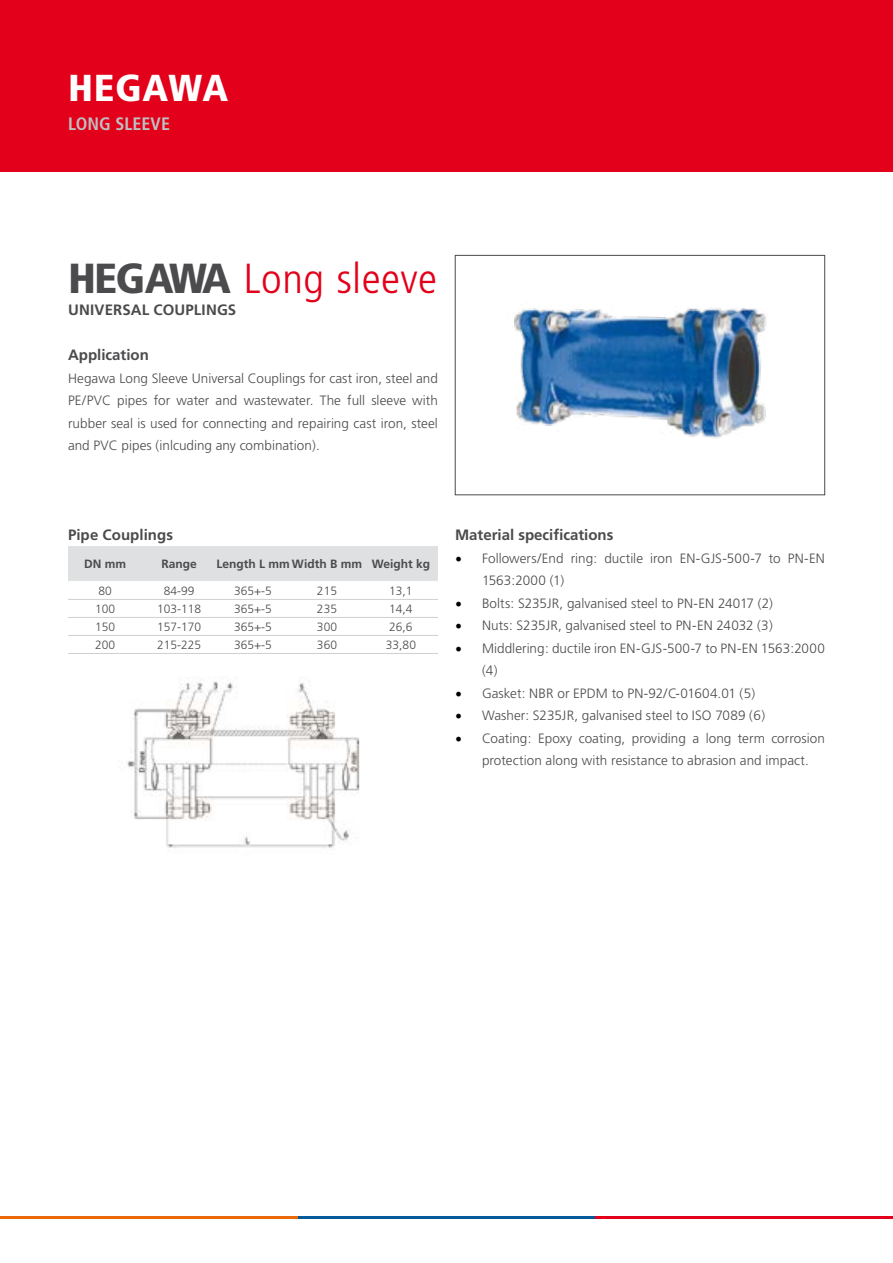
<style>
.page{position:relative;width:893px;height:1263px;background:#fff}
.page>*{position:absolute;margin:0;border:0;box-sizing:border-box;transform-origin:0 0}
.t1{font:300 condensed 42px "Frutiger";letter-spacing:.01em;color:#e2001a;scale:1.06 1}
.t2{font:700 37.5px "Myriad Pro";letter-spacing:-.06em;color:#fff}
.t3{font:900 condensed 37.5px "Frutiger";letter-spacing:.02em;color:#fff;scale:1.06 1}
.t4{font:700 condensed 18px "Frutiger";color:#bdbfc0}
.t5{font:700 15px "Frutiger";color:#4b4b4d}
.t6{font:300 13.5px/22.5px "Frutiger";color:#4b4b4d}
.t7{font:300 12px "Frutiger";color:#4b4b4d}
.t8{font:700 12px "Frutiger";color:#4b4b4d}
.s1{font-weight:900;color:#4b4b4d}
.s2{font-family:"Minion Pro";font-weight:400;font-size:18px;color:#000}
</style>
<div class="page">
<div style="left:455px;top:255px;width:370px;height:240px;border:1px solid #4b4b4d"></div>
<img style="left:514px;top:308px;width:253px;height:131px">
<img style="left:127px;top:676px;width:233px;height:173px">
<div style="left:68px;top:546px;width:370px;height:35px;background:#dfe0e1"></div>
<hr style="left:68px;top:599px;width:74px;height:1px;background:#cfd0d1">
<hr style="left:142px;top:599px;width:74px;height:1px;background:#cfd0d1">
<hr style="left:216px;top:599px;width:74px;height:1px;background:#cfd0d1">
<hr style="left:290px;top:599px;width:74px;height:1px;background:#cfd0d1">
<hr style="left:364px;top:599px;width:74px;height:1px;background:#cfd0d1">
<hr style="left:68px;top:617px;width:74px;height:1px;background:#cfd0d1">
<hr style="left:142px;top:617px;width:74px;height:1px;background:#cfd0d1">
<hr style="left:216px;top:617px;width:74px;height:1px;background:#cfd0d1">
<hr style="left:290px;top:617px;width:74px;height:1px;background:#cfd0d1">
<hr style="left:364px;top:617px;width:74px;height:1px;background:#cfd0d1">
<hr style="left:68px;top:635px;width:74px;height:1px;background:#cfd0d1">
<hr style="left:142px;top:635px;width:74px;height:1px;background:#cfd0d1">
<hr style="left:216px;top:635px;width:74px;height:1px;background:#cfd0d1">
<hr style="left:290px;top:635px;width:74px;height:1px;background:#cfd0d1">
<hr style="left:364px;top:635px;width:74px;height:1px;background:#cfd0d1">
<hr style="left:68px;top:653px;width:74px;height:1px;background:#cfd0d1">
<hr style="left:142px;top:653px;width:74px;height:1px;background:#cfd0d1">
<hr style="left:216px;top:653px;width:74px;height:1px;background:#cfd0d1">
<hr style="left:290px;top:653px;width:74px;height:1px;background:#cfd0d1">
<hr style="left:364px;top:653px;width:74px;height:1px;background:#cfd0d1">
<div style="left:0;top:0;width:893px;height:172px;background:#e2001a"></div>
<hr style="left:298px;top:1216px;width:297px;height:2px;background:#005b9a">
<hr style="left:595px;top:1216px;width:298px;height:2px;background:#e2001a">
<hr style="left:0;top:1216px;width:298px;height:2px;background:#eb690b">
<h2 class="t2" style="left:85px;top:45px;width:140px">HEGAWA</h2>
<h2 class="t3" style="left:68px;top:66px;width:153px">HEGAWA</h2>
<h3 class="t4" style="left:68px;top:113px;width:104px">LONG SLEEVE</h3>
<h1 class="t1" style="left:68px;top:254px;width:350px"><span class="s1">HEGAWA</span> Long sleeve</h1>
<p class="t5" style="left:68px;top:301px;width:170px">UNIVERSAL COUPLINGS</p>
<p class="t5" style="left:68px;top:346px;width:82px">Application</p>
<p class="t6" style="left:68px;top:367px;width:371px;text-align:justify">Hegawa Long Sleeve Universal Couplings for cast iron, steel and PE/PVC pipes for water and wastewater. The full sleeve with rubber seal is used for connecting and repairing cast iron, steel and PVC pipes (inlcuding any combination).</p>
<p class="t5" style="left:68px;top:526px;width:107px">Pipe Couplings</p>
<p class="t8" style="left:84px;top:557px;width:43px">DN mm</p>
<p class="t8" style="left:161px;top:557px;width:37px">Range</p>
<p class="t8" style="left:216px;top:557px;width:215px">Length L mm Width B mm Weight kg</p>
<p class="t7" style="left:98px;top:584px;width:15px">80</p>
<p class="t7" style="left:164px;top:584px;width:32px">84-99</p>
<p class="t7" style="left:234px;top:584px;width:39px">365+-5</p>
<p class="t7" style="left:317px;top:584px;width:22px">215</p>
<p class="t7" style="left:389px;top:584px;width:25px">13,1</p>
<p class="t7" style="left:95px;top:602px;width:22px">100</p>
<p class="t7" style="left:157px;top:602px;width:46px">103-118</p>
<p class="t7" style="left:234px;top:602px;width:39px">365+-5</p>
<p class="t7" style="left:317px;top:602px;width:22px">235</p>
<p class="t7" style="left:389px;top:602px;width:25px">14,4</p>
<p class="t7" style="left:95px;top:620px;width:22px">150</p>
<p class="t7" style="left:157px;top:620px;width:46px">157-170</p>
<p class="t7" style="left:234px;top:620px;width:39px">365+-5</p>
<p class="t7" style="left:317px;top:620px;width:22px">300</p>
<p class="t7" style="left:389px;top:620px;width:25px">26,6</p>
<p class="t7" style="left:95px;top:638px;width:22px">200</p>
<p class="t7" style="left:157px;top:638px;width:46px">215-225</p>
<p class="t7" style="left:234px;top:638px;width:39px">365+-5</p>
<p class="t7" style="left:317px;top:638px;width:22px">360</p>
<p class="t7" style="left:386px;top:638px;width:32px">33,80</p>
<p class="t5" style="left:455px;top:526px;width:160px">Material specifications</p>
<p class="t6" style="left:482px;top:547px;width:344px;text-indent:-27px"><span class="s2">•</span> Followers/End ring: ductile iron EN-GJS-500-7 to PN-EN<br>1563:2000 (1)</p>
<p class="t6" style="left:455px;top:592px;width:320px"><span class="s2">•</span> Bolts: S235JR, galvanised steel to PN-EN 24017 (2)</p>
<p class="t6" style="left:455px;top:614px;width:319px"><span class="s2">•</span> Nuts: S235JR, galvanised steel to PN-EN 24032 (3)</p>
<p class="t6" style="left:482px;top:637px;width:344px;text-indent:-27px"><span class="s2">•</span> Middlering: ductile iron EN-GJS-500-7 to PN-EN 1563:2000 (4)</p>
<p class="t6" style="left:455px;top:682px;width:302px"><span class="s2">•</span> Gasket: NBR or EPDM to PN-92/C-01604.01 (5)</p>
<p class="t6" style="left:455px;top:704px;width:312px"><span class="s2">•</span> Washer: S235JR, galvanised steel to ISO 7089 (6)</p>
<p class="t6" style="left:482px;top:727px;width:344px;text-indent:-27px"><span class="s2">•</span> Coating: Epoxy coating, providing a long term corrosion protection along with resistance to abrasion and impact.</p>
</div>
